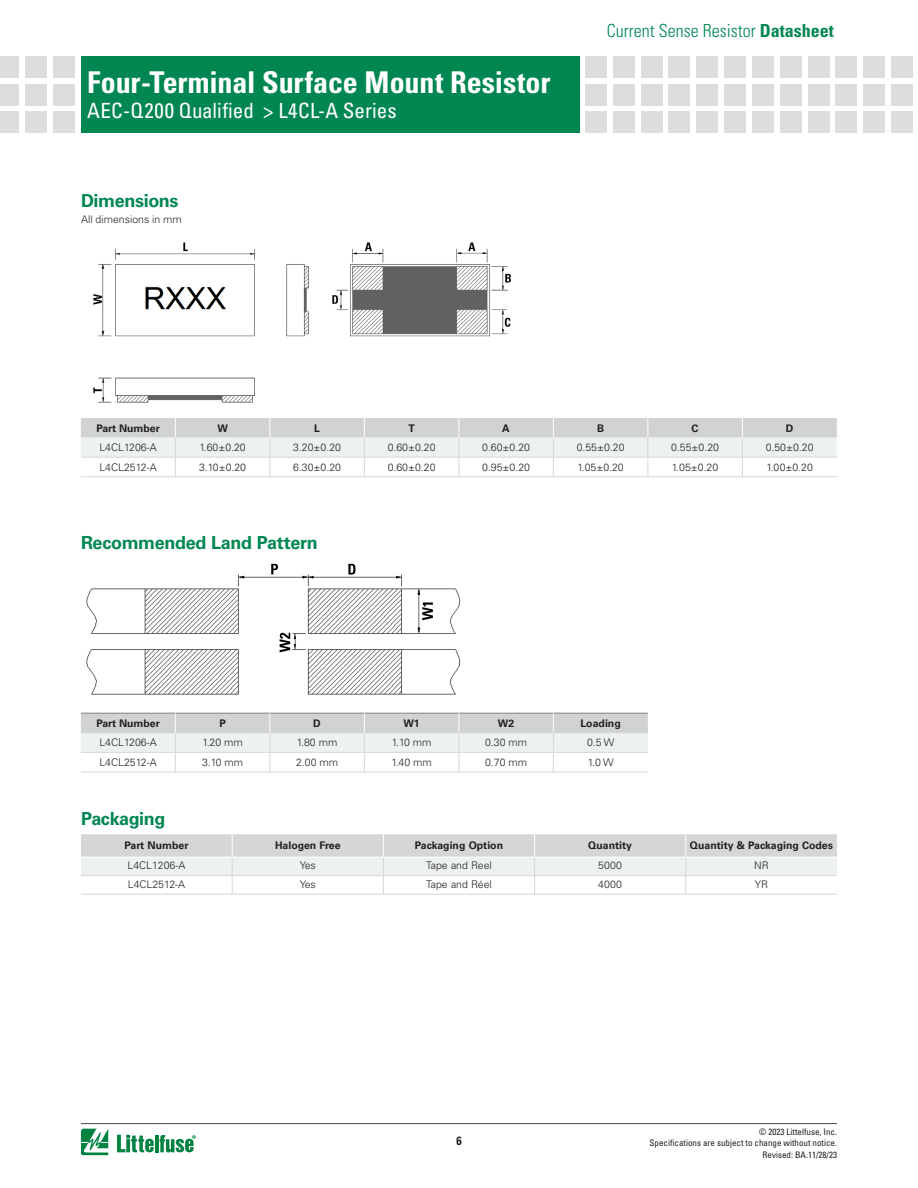
<style>
.page{position:relative;width:918px;height:1188px;background:#fff}
.page>*{position:absolute;margin:0;border:0;box-sizing:border-box;transform-origin:0 0}
.t1{font:700 condensed 30px "Univers LT Std";color:#fff}
.t2{font:condensed 21px "Univers LT Std";letter-spacing:.01em;color:#fff}
.t3{font:700 18px "Univers LT Std";letter-spacing:-.02em;color:#008751}
.t4{font:300 condensed 18px "Univers LT Std";color:#008751}
.t5{font:700 condensed 12px "Univers LT Std";color:#231f20}
.t6{font:300 10.5px "Univers LT Std";color:#231f20}
.t7{font:700 10.5px "Univers LT Std";color:#231f20}
.t8{font:condensed 9px/10.8px "Univers LT Std";color:#231f20;text-align:right}
.s1{font-weight:700}
</style>
<div class="page">
<hr style="left:81px;top:1123px;width:756px;height:1px;background:#4b4c4d">
<svg style="left:81px;top:1129px;width:27px;height:26px"></svg>
<hr style="left:155px;top:1135px;width:3px;height:17px;background:#008240">
<svg style="left:160px;top:1135px;width:36px;height:18px"></svg>
<svg style="left:117px;top:1135px;width:37px;height:17px"></svg>
<div style="left:81px;top:56px;width:499px;height:77px;background:#008751"></div>
<div style="left:53px;top:56px;width:21px;height:21px;background:#dcdddf"></div>
<div style="left:53px;top:84px;width:21px;height:21px;background:#dcdddf"></div>
<div style="left:53px;top:112px;width:21px;height:21px;background:#dcdddf"></div>
<div style="left:25px;top:56px;width:21px;height:21px;background:#dcdddf"></div>
<div style="left:25px;top:84px;width:21px;height:21px;background:#dcdddf"></div>
<div style="left:25px;top:112px;width:21px;height:21px;background:#dcdddf"></div>
<div style="left:0;top:56px;width:19px;height:21px;background:#dcdddf"></div>
<div style="left:0;top:84px;width:19px;height:21px;background:#dcdddf"></div>
<div style="left:0;top:112px;width:19px;height:21px;background:#dcdddf"></div>
<div style="left:585px;top:56px;width:22px;height:21px;background:#dcdddf"></div>
<div style="left:585px;top:84px;width:22px;height:21px;background:#dcdddf"></div>
<div style="left:585px;top:112px;width:22px;height:21px;background:#dcdddf"></div>
<div style="left:613px;top:56px;width:21px;height:21px;background:#dcdddf"></div>
<div style="left:613px;top:84px;width:21px;height:21px;background:#dcdddf"></div>
<div style="left:613px;top:112px;width:21px;height:21px;background:#dcdddf"></div>
<div style="left:641px;top:56px;width:21px;height:21px;background:#dcdddf"></div>
<div style="left:641px;top:84px;width:21px;height:21px;background:#dcdddf"></div>
<div style="left:641px;top:112px;width:21px;height:21px;background:#dcdddf"></div>
<div style="left:669px;top:56px;width:21px;height:21px;background:#dcdddf"></div>
<div style="left:669px;top:84px;width:21px;height:21px;background:#dcdddf"></div>
<div style="left:669px;top:112px;width:21px;height:21px;background:#dcdddf"></div>
<div style="left:697px;top:56px;width:21px;height:21px;background:#dcdddf"></div>
<div style="left:697px;top:84px;width:21px;height:21px;background:#dcdddf"></div>
<div style="left:697px;top:112px;width:21px;height:21px;background:#dcdddf"></div>
<div style="left:724px;top:56px;width:22px;height:21px;background:#dcdddf"></div>
<div style="left:724px;top:84px;width:22px;height:21px;background:#dcdddf"></div>
<div style="left:724px;top:112px;width:22px;height:21px;background:#dcdddf"></div>
<div style="left:752px;top:56px;width:22px;height:21px;background:#dcdddf"></div>
<div style="left:752px;top:84px;width:22px;height:21px;background:#dcdddf"></div>
<div style="left:752px;top:112px;width:22px;height:21px;background:#dcdddf"></div>
<div style="left:780px;top:56px;width:21px;height:21px;background:#dcdddf"></div>
<div style="left:780px;top:84px;width:21px;height:21px;background:#dcdddf"></div>
<div style="left:780px;top:112px;width:21px;height:21px;background:#dcdddf"></div>
<div style="left:808px;top:56px;width:21px;height:21px;background:#dcdddf"></div>
<div style="left:808px;top:84px;width:21px;height:21px;background:#dcdddf"></div>
<div style="left:808px;top:112px;width:21px;height:21px;background:#dcdddf"></div>
<div style="left:836px;top:56px;width:21px;height:21px;background:#dcdddf"></div>
<div style="left:836px;top:84px;width:21px;height:21px;background:#dcdddf"></div>
<div style="left:836px;top:112px;width:21px;height:21px;background:#dcdddf"></div>
<div style="left:864px;top:56px;width:21px;height:21px;background:#dcdddf"></div>
<div style="left:864px;top:84px;width:21px;height:21px;background:#dcdddf"></div>
<div style="left:864px;top:112px;width:21px;height:21px;background:#dcdddf"></div>
<div style="left:891px;top:56px;width:22px;height:21px;background:#dcdddf"></div>
<div style="left:891px;top:84px;width:22px;height:21px;background:#dcdddf"></div>
<div style="left:891px;top:112px;width:22px;height:21px;background:#dcdddf"></div>
<hr style="left:81px;top:477px;width:94px;height:1px;background:#d5d6d8">
<hr style="left:175px;top:477px;width:95px;height:1px;background:#d5d6d8">
<hr style="left:270px;top:477px;width:94px;height:1px;background:#d5d6d8">
<hr style="left:364px;top:477px;width:95px;height:1px;background:#d5d6d8">
<hr style="left:459px;top:477px;width:94px;height:1px;background:#d5d6d8">
<hr style="left:553px;top:477px;width:95px;height:1px;background:#d5d6d8">
<hr style="left:648px;top:477px;width:94px;height:1px;background:#d5d6d8">
<hr style="left:742px;top:477px;width:95px;height:1px;background:#d5d6d8">
<svg style="left:81px;top:418px;width:756px;height:59px"></svg>
<hr style="left:81px;top:772px;width:94px;height:1px;background:#d5d6d8">
<hr style="left:175px;top:772px;width:95px;height:1px;background:#d5d6d8">
<hr style="left:270px;top:772px;width:94px;height:1px;background:#d5d6d8">
<hr style="left:364px;top:772px;width:95px;height:1px;background:#d5d6d8">
<hr style="left:459px;top:772px;width:94px;height:1px;background:#d5d6d8">
<hr style="left:553px;top:772px;width:95px;height:1px;background:#d5d6d8">
<svg style="left:81px;top:713px;width:567px;height:59px"></svg>
<svg style="left:81px;top:834px;width:756px;height:60px"></svg>
<hr style="left:81px;top:875px;width:151px;height:1px;background:#d5d6d8">
<hr style="left:81px;top:894px;width:151px;height:1px;background:#d5d6d8">
<hr style="left:232px;top:875px;width:151px;height:1px;background:#d5d6d8">
<hr style="left:232px;top:894px;width:151px;height:1px;background:#d5d6d8">
<hr style="left:383px;top:875px;width:152px;height:1px;background:#d5d6d8">
<hr style="left:383px;top:894px;width:152px;height:1px;background:#d5d6d8">
<hr style="left:535px;top:875px;width:151px;height:1px;background:#d5d6d8">
<hr style="left:535px;top:894px;width:151px;height:1px;background:#d5d6d8">
<hr style="left:686px;top:875px;width:151px;height:1px;background:#d5d6d8">
<hr style="left:686px;top:894px;width:151px;height:1px;background:#d5d6d8">
<img style="left:93px;top:242px;width:418px;height:161px">
<img style="left:86px;top:563px;width:375px;height:132px">
<h1 class="t1" style="left:87px;top:64px;width:465px">Four-Terminal Surface Mount Resistor</h1>
<h2 class="t2" style="left:87px;top:97px;width:311px">AEC-Q200 Qualified &gt; L4CL-A Series</h2>
<p class="t3" style="left:81px;top:191px;width:99px">Dimensions</p>
<p class="t6" style="left:81px;top:212px;width:102px">All dimensions in mm</p>
<h3 class="t4" style="left:607px;top:20px;width:228px">Current Sense Resistor <span class="s1">Datasheet</span></h3>
<p class="t7" style="left:96px;top:422px;width:65px">Part Number</p>
<p class="t7" style="left:217px;top:422px;width:12px">W</p>
<p class="t7" style="left:314px;top:422px;width:7px">L</p>
<p class="t7" style="left:408px;top:422px;width:8px">T</p>
<p class="t7" style="left:502px;top:422px;width:9px">A</p>
<p class="t7" style="left:597px;top:422px;width:9px">B</p>
<p class="t7" style="left:692px;top:422px;width:9px">C</p>
<p class="t7" style="left:786px;top:422px;width:9px">D</p>
<p class="t6" style="left:99px;top:441px;width:59px">L4CL1206-A</p>
<p class="t6" style="left:199px;top:441px;width:48px">1.60±0.20</p>
<p class="t6" style="left:293px;top:441px;width:49px">3.20±0.20</p>
<p class="t6" style="left:388px;top:441px;width:49px">0.60±0.20</p>
<p class="t6" style="left:482px;top:441px;width:49px">0.60±0.20</p>
<p class="t6" style="left:577px;top:441px;width:49px">0.55±0.20</p>
<p class="t6" style="left:671px;top:441px;width:49px">0.55±0.20</p>
<p class="t6" style="left:766px;top:441px;width:49px">0.50±0.20</p>
<p class="t6" style="left:99px;top:461px;width:59px">L4CL2512-A</p>
<p class="t6" style="left:199px;top:461px;width:49px">3.10±0.20</p>
<p class="t6" style="left:293px;top:461px;width:49px">6.30±0.20</p>
<p class="t6" style="left:388px;top:461px;width:49px">0.60±0.20</p>
<p class="t6" style="left:482px;top:461px;width:49px">0.95±0.20</p>
<p class="t6" style="left:577px;top:461px;width:48px">1.05±0.20</p>
<p class="t6" style="left:672px;top:461px;width:48px">1.05±0.20</p>
<p class="t6" style="left:766px;top:461px;width:48px">1.00±0.20</p>
<p class="t3" style="left:81px;top:532px;width:238px">Recommended Land Pattern</p>
<p class="t7" style="left:96px;top:717px;width:65px">Part Number</p>
<p class="t7" style="left:219px;top:717px;width:8px">P</p>
<p class="t7" style="left:313px;top:717px;width:9px">D</p>
<p class="t7" style="left:403px;top:717px;width:18px">W1</p>
<p class="t7" style="left:498px;top:717px;width:18px">W2</p>
<p class="t7" style="left:580px;top:717px;width:42px">Loading</p>
<p class="t6" style="left:99px;top:736px;width:59px">L4CL1206-A</p>
<p class="t6" style="left:202px;top:736px;width:42px">1.20 mm</p>
<p class="t6" style="left:297px;top:736px;width:42px">1.80 mm</p>
<p class="t6" style="left:392px;top:736px;width:41px">1.10 mm</p>
<p class="t6" style="left:485px;top:736px;width:44px">0.30 mm</p>
<p class="t6" style="left:587px;top:736px;width:29px">0.5 W</p>
<p class="t6" style="left:99px;top:756px;width:59px">L4CL2512-A</p>
<p class="t6" style="left:202px;top:756px;width:43px">3.10 mm</p>
<p class="t6" style="left:296px;top:756px;width:44px">2.00 mm</p>
<p class="t6" style="left:391px;top:756px;width:42px">1.40 mm</p>
<p class="t6" style="left:485px;top:756px;width:44px">0.70 mm</p>
<p class="t6" style="left:588px;top:756px;width:27px">1.0 W</p>
<p class="t3" style="left:81px;top:808px;width:86px">Packaging</p>
<p class="t7" style="left:125px;top:839px;width:65px">Part Number</p>
<p class="t7" style="left:275px;top:839px;width:67px">Halogen Free</p>
<p class="t7" style="left:415px;top:839px;width:90px">Packaging Option</p>
<p class="t7" style="left:588px;top:839px;width:45px">Quantity</p>
<p class="t7" style="left:690px;top:839px;width:145px">Quantity &amp; Packaging Codes</p>
<p class="t6" style="left:128px;top:859px;width:59px">L4CL1206-A</p>
<p class="t6" style="left:300px;top:859px;width:18px">Yes</p>
<p class="t6" style="left:426px;top:859px;width:67px">Tape and Reel</p>
<p class="t6" style="left:598px;top:859px;width:25px">5000</p>
<p class="t6" style="left:754px;top:859px;width:16px">NR</p>
<p class="t6" style="left:128px;top:878px;width:59px">L4CL2512-A</p>
<p class="t6" style="left:300px;top:878px;width:18px">Yes</p>
<p class="t6" style="left:426px;top:878px;width:67px">Tape and Réel</p>
<p class="t6" style="left:598px;top:878px;width:25px">4000</p>
<p class="t6" style="left:755px;top:878px;width:15px">YR</p>
<p class="t5" style="left:456px;top:1133px;width:7px">6</p>
<p class="t8" style="left:650px;top:1126px;width:189px">© 2023 Littelfuse, Inc.<br>Specifications are subject to change without notice.</p>
<p class="t8" style="left:763px;top:1149px;width:76px">Revised: BA.11/28/23</p>
</div>
